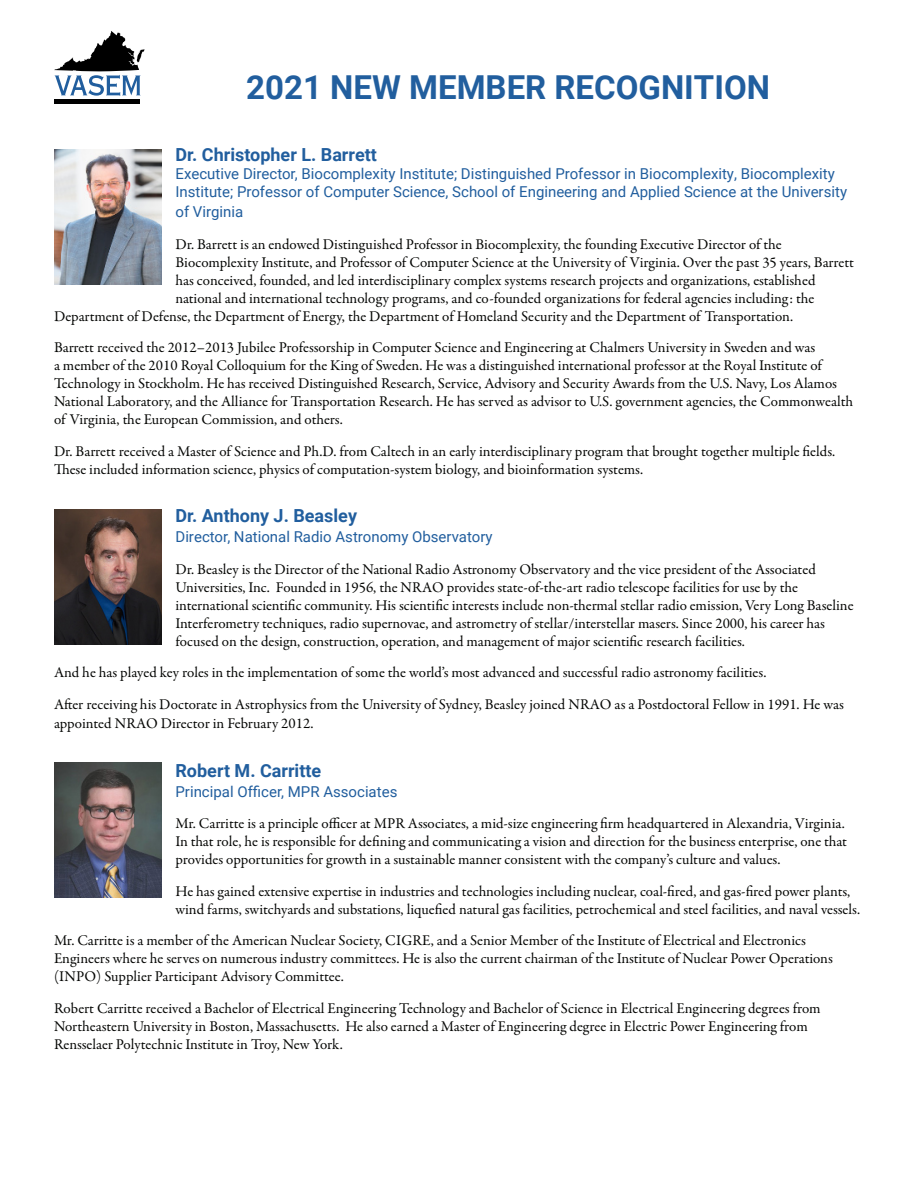
<style>
.page{position:relative;width:918px;height:1188px;background:#fff}
.page>*{position:absolute;margin:0;border:0;box-sizing:border-box;transform-origin:0 0}
.t1{font:700 33px "Roboto";color:#215e9e}
.t2{font:700 18px "Roboto";color:#215e9e}
.t3{font:15px/18px "Garamond Premr Pro";color:#040503}
.t4{font:15px/18px "Roboto";color:#215e9e}
</style>
<div class="page">
<svg style="left:54px;top:31px;width:91px;height:65px"></svg>
<div style="left:54px;top:99px;width:86px;height:5px;background:#000"></div>
<img style="left:54px;top:149px;width:108px;height:135px">
<img style="left:54px;top:510px;width:108px;height:135px">
<img style="left:54px;top:762px;width:108px;height:135px">
<p class="t1" style="left:246px;top:65px;width:525px">2021 NEW MEMBER RECOGNITION</p>
<p class="t2" style="left:176px;top:142px;width:203px">Dr. Christopher L. Barrett</p>
<p class="t4" style="left:176px;top:165px;width:673px">Executive Director, Biocomplexity Institute; Distinguished Professor in Biocomplexity, Biocomplexity<br>Institute; Professor of Computer Science, School of Engineering and Applied Science at the University</p>
<p class="t4" style="left:176px;top:202px;width:69px">of Virginia</p>
<p class="t3" style="left:176px;top:235px;width:608px">Dr. Barrett is an endowed Distinguished Professor in Biocomplexity, the founding Executive Director of the</p>
<p class="t3" style="left:176px;top:253px;width:680px">Biocomplexity Institute, and Professor of Computer Science at the University of Virginia. Over the past 35 years, Barrett</p>
<p class="t3" style="left:176px;top:271px;width:642px">has conceived, founded, and led interdisciplinary complex systems research projects and organizations, established</p>
<p class="t3" style="left:176px;top:289px;width:640px">national and international technology programs, and co-founded organizations for federal agencies including: the</p>
<p class="t3" style="left:54px;top:307px;width:741px">Department of Defense, the Department of Energy, the Department of Homeland Security and the Department of Transportation.</p>
<p class="t3" style="left:54px;top:339px;width:801px">Barrett received the 2012–2013 Jubilee Professorship in Computer Science and Engineering at Chalmers University in Sweden and was<br>a member of the 2010 Royal Colloquium for the King of Sweden. He was a distinguished international professor at the Royal Institute of Technology in Stockholm. He has received Distinguished Research, Service, Advisory and Security Awards from the U.S. Navy, Los Alamos National Laboratory, and the Alliance for Transportation Research. He has served as advisor to U.S. government agencies, the Commonwealth of Virginia, the European Commission, and others.</p>
<p class="t3" style="left:54px;top:442px;width:783px">Dr. Barrett received a Master of Science and Ph.D. from Caltech in an early interdisciplinary program that brought together multiple fields.<br>These included information science, physics of computation-system biology, and bioinformation systems.</p>
<p class="t2" style="left:176px;top:503px;width:183px">Dr. Anthony J. Beasley</p>
<p class="t4" style="left:176px;top:527px;width:319px">Director, National Radio Astronomy Observatory</p>
<p class="t3" style="left:176px;top:560px;width:680px">Dr. Beasley is the Director of the National Radio Astronomy Observatory and the vice president of the Associated Universities, Inc. Founded in 1956, the NRAO provides state-of-the-art radio telescope facilities for use by the international scientific community. His scientific interests include non-thermal stellar radio emission, Very Long Baseline Interferometry techniques, radio supernovae, and astrometry of stellar/interstellar masers. Since 2000, his career has focused on the design, construction, operation, and management of major scientific research facilities.</p>
<p class="t3" style="left:54px;top:664px;width:714px">And he has played key roles in the implementation of some the world’s most advanced and successful radio astronomy facilities.</p>
<p class="t3" style="left:54px;top:694px;width:791px;line-height:19.8px">After receiving his Doctorate in Astrophysics from the University of Sydney, Beasley joined NRAO as a Postdoctoral Fellow in 1991. He was appointed NRAO Director in February 2012.</p>
<p class="t2" style="left:176px;top:758px;width:147px">Robert M. Carritte</p>
<p class="t4" style="left:176px;top:782px;width:223px">Principal Officer, MPR Associates</p>
<p class="t3" style="left:176px;top:815px;width:673px">Mr. Carritte is a principle officer at MPR Associates, a mid-size engineering firm headquartered in Alexandria, Virginia.<br>In that role, he is responsible for defining and communicating a vision and direction for the business enterprise, one that provides opportunities for growth in a sustainable manner consistent with the company’s culture and values.</p>
<p class="t3" style="left:176px;top:882px;width:686px">He has gained extensive expertise in industries and technologies including nuclear, coal-fired, and gas-fired power plants, wind farms, switchyards and substations, liquefied natural gas facilities, petrochemical and steel facilities, and naval vessels.</p>
<p class="t3" style="left:54px;top:932px;width:780px">Mr. Carritte is a member of the American Nuclear Society, CIGRE, and a Senior Member of the Institute of Electrical and Electronics<br>Engineers where he serves on numerous industry committees. He is also the current chairman of the Institute of Nuclear Power Operations (INPO) Supplier Participant Advisory Committee.</p>
<p class="t3" style="left:54px;top:999px;width:768px">Robert Carritte received a Bachelor of Electrical Engineering Technology and Bachelor of Science in Electrical Engineering degrees from<br>Northeastern University in Boston, Massachusetts. He also earned a Master of Engineering degree in Electric Power Engineering from<br>Rensselaer Polytechnic Institute in Troy, New York.</p>
</div>
